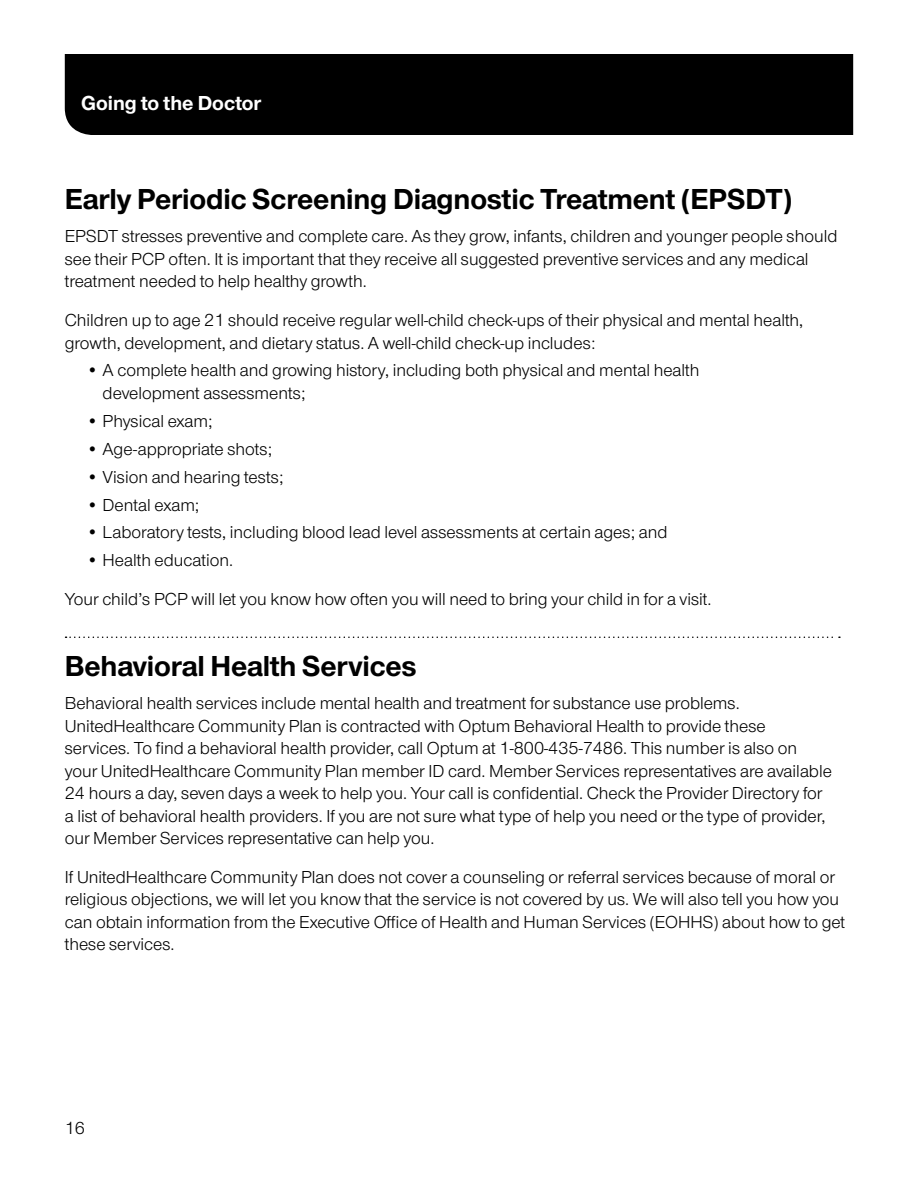
<style>
.page{position:relative;width:918px;height:1188px;background:#fff}
.page>*{position:absolute;margin:0;border:0;box-sizing:border-box;transform-origin:0 0}
.t1{font:700 30px "UHC Sans";letter-spacing:-.005em;color:#000}
.t2{font:700 21px "UHC Sans";color:#fff}
.t3{font:18px/22.5px "UHC Sans";color:#000}
.s1{font-weight:300}
</style>
<div class="page">
<svg style="left:66px;top:637px;width:774px;height:1px"></svg>
<div style="left:65px;top:54px;width:788px;height:81px;background:#000"></div>
<p class="t2" style="left:81px;top:88px;width:182px">Going to the Doctor</p>
<h4 class="t1" style="left:65px;top:179px;width:729px">Early Periodic Screening Diagnostic Treatment (EPSDT)</h4>
<p class="t3" style="left:65px;top:224px;width:774px">EPSDT stresses preventive and complete care. As they grow, infants, children and younger people should see their PCP often. It is important that they receive all suggested preventive services and any medical treatment needed to help healthy growth.</p>
<p class="t3" style="left:65px;top:308px;width:740px">Children up to age 21 should receive regular well-child check-ups of their physical and mental health, growth, development, and dietary status. A well-child check-up includes:</p>
<p class="t3" style="left:103px;top:359px;width:598px;text-indent:-16px"><span class="s1">•</span> A complete health and growing history, including both physical and mental health development assessments;</p>
<p class="t3" style="left:86px;top:409px;width:128px"><span class="s1">•</span> Physical exam;</p>
<p class="t3" style="left:86px;top:437px;width:187px"><span class="s1">•</span> Age-appropriate shots;</p>
<p class="t3" style="left:86px;top:465px;width:199px"><span class="s1">•</span> Vision and hearing tests;</p>
<p class="t3" style="left:86px;top:493px;width:114px"><span class="s1">•</span> Dental exam;</p>
<p class="t3" style="left:86px;top:521px;width:583px"><span class="s1">•</span> Laboratory tests, including blood lead level assessments at certain ages; and</p>
<p class="t3" style="left:86px;top:548px;width:148px"><span class="s1">•</span> Health education.</p>
<p class="t3" style="left:65px;top:587px;width:648px">Your child’s PCP will let you know how often you will need to bring your child in for a visit.</p>
<h4 class="t1" style="left:65px;top:646px;width:353px">Behavioral Health Services</h4>
<p class="t3" style="left:65px;top:691px;width:769px">Behavioral health services include mental health and treatment for substance use problems.<br>UnitedHealthcare Community Plan is contracted with Optum Behavioral Health to provide these services. To find a behavioral health provider, call Optum at 1-800-435-7486. This number is also on your UnitedHealthcare Community Plan member ID card. Member Services representatives are available 24 hours a day, seven days a week to help you. Your call is confidential. Check the Provider Directory for a list of behavioral health providers. If you are not sure what type of help you need or the type of provider, our Member Services representative can help you.</p>
<p class="t3" style="left:65px;top:865px;width:782px">If UnitedHealthcare Community Plan does not cover a counseling or referral services because of moral or religious objections, we will let you know that the service is not covered by us. We will also tell you how you can obtain information from the Executive Office of Health and Human Services (EOHHS) about how to get these services.</p>
<p class="t3" style="left:65px;top:1116px;width:22px">16</p>
</div>
